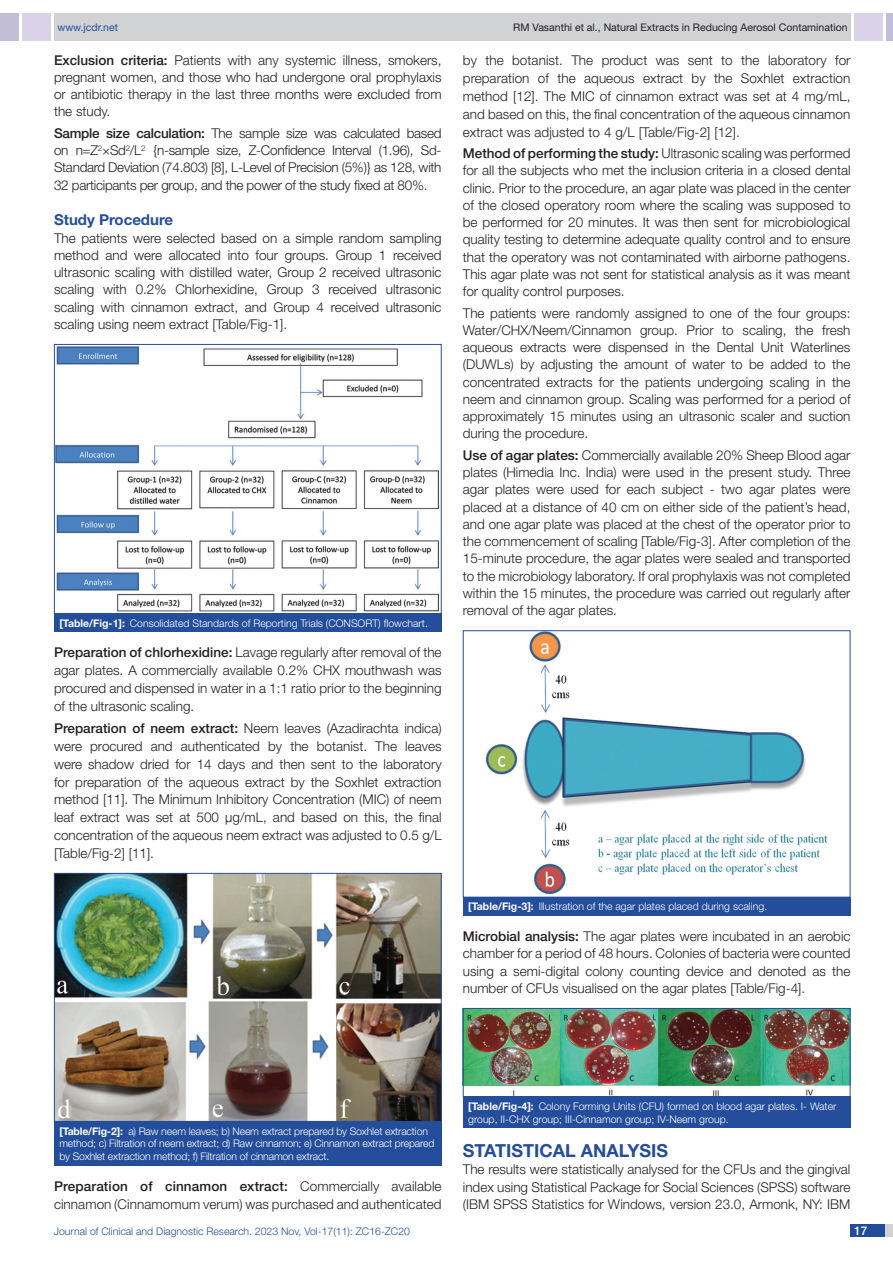
<style>
.page{position:relative;width:893px;height:1263px;background:#fff}
.page>*{position:absolute;margin:0;border:0;box-sizing:border-box;transform-origin:0 0}
.Heading{font:700 18px "Helvetica Neue";color:#244e9b}
.HEAD_2{font:700 15px "Helvetica Neue";color:#244e9b}
.Body_text{font:300 13.5px/17.2px "Helvetica Neue";color:#231f20;text-align:justify}
.t1{font:500 12px "Helvetica Neue";color:#fff}
.TABLE_FIG{font:300 10.5px/12.6px "Helvetica Neue";color:#fff}
.t2{font:300 10.5px "Helvetica Neue";color:#244e9b}
.t3{font:10.5px "Helvetica Neue";color:#231f20}
.t4{font:10.5px "Helvetica Neue";color:#244e9b}
.s1{font-weight:500}
.s2{font-weight:700}
</style>
<div class="page">
<div style="left:54px;top:13px;width:796px;height:28px;background:#d1d2d4"></div>
<div style="left:0;top:13px;width:19px;height:28px;background:#c2bed7"></div>
<div style="left:22px;top:13px;width:29px;height:28px;background:#d9d2e8"></div>
<div style="left:886px;top:13px;width:7px;height:28px;background:#c2bed7"></div>
<div style="left:854px;top:13px;width:29px;height:28px;background:#d9d2e8"></div>
<div style="left:850px;top:1224px;width:43px;height:13px;background:#d1d2d4"></div>
<div style="left:850px;top:1224px;width:35px;height:13px;background:#214c99"></div>
<img style="left:56px;top:346px;width:383px;height:266px">
<div style="left:54px;top:344px;width:388px;height:270px;border:1px solid #244e9b"></div>
<div style="left:54px;top:613px;width:388px;height:19px;background:#244e9b"></div>
<img style="left:56px;top:875px;width:384px;height:245px">
<div style="left:54px;top:873px;width:388px;height:249px;border:1px solid #244e9b"></div>
<div style="left:54px;top:1121px;width:388px;height:44px;background:#244e9b"></div>
<img style="left:485px;top:632px;width:343px;height:263px">
<div style="left:463px;top:630px;width:387px;height:267px;border:1px solid #244e9b"></div>
<div style="left:463px;top:897px;width:387px;height:19px;background:#244e9b"></div>
<img style="left:465px;top:1010px;width:383px;height:85px">
<div style="left:463px;top:1008px;width:387px;height:89px;border:1px solid #244e9b"></div>
<div style="left:463px;top:1096px;width:387px;height:32px;background:#244e9b"></div>
<p class="t4" style="left:57px;top:21px;width:62px">www.jcdr.net</p>
<p class="t3" style="left:513px;top:21px;width:336px">RM Vasanthi et al., Natural Extracts in Reducing Aerosol Contamination</p>
<p class="Body_text" style="left:54px;top:51px;width:389px"><span class="s1">Exclusion criteria:</span> Patients with any systemic illness, smokers, pregnant women, and those who had undergone oral prophylaxis or antibiotic therapy in the last three months were excluded from the study.</p>
<p class="Body_text" style="left:54px;top:124px;width:389px"><span class="s1">Sample size calculation:</span> The sample size was calculated based on n=Z<sup>2</sup>×Sd<sup>2</sup>/L<sup>2</sup> {n-sample size, Z-Confidence Interval (1.96), Sd-Standard Deviation (74.803) [8], L-Level of Precision (5%)} as 128, with 32 participants per group, and the power of the study fixed at 80%.</p>
<p class="HEAD_2" style="left:54px;top:211px;width:121px">Study Procedure</p>
<p class="Body_text" style="left:54px;top:229px;width:389px">The patients were selected based on a simple random sampling method and were allocated into four groups. Group 1 received ultrasonic scaling with distilled water, Group 2 received ultrasonic scaling with 0.2% Chlorhexidine, Group 3 received ultrasonic scaling with cinnamon extract, and Group 4 received ultrasonic scaling using neem extract [Table/Fig-1].</p>
<p class="TABLE_FIG" style="left:59px;top:616px;width:370px"><span class="s2">[Table/Fig-1]:</span> Consolidated Standards of Reporting Trials (CONSORT) flowchart.</p>
<p class="Body_text" style="left:54px;top:643px;width:389px;line-height:17.9px"><span class="s1">Preparation of chlorhexidine:</span> Lavage regularly after removal of the agar plates. A commercially available 0.2% CHX mouthwash was procured and dispensed in water in a 1:1 ratio prior to the beginning of the ultrasonic scaling.</p>
<p class="Body_text" style="left:54px;top:719px;width:389px;line-height:17.9px"><span class="s1">Preparation of neem extract:</span> Neem leaves (Azadirachta indica) were procured and authenticated by the botanist. The leaves were shadow dried for 14 days and then sent to the laboratory for preparation of the aqueous extract by the Soxhlet extraction method [11]. The Minimum Inhibitory Concentration (MIC) of neem leaf extract was set at 500 μg/mL, and based on this, the final concentration of the aqueous neem extract was adjusted to 0.5 g/L [Table/Fig-2] [11].</p>
<p class="Body_text" style="left:463px;top:51px;width:389px;line-height:18px">by the botanist. The product was sent to the laboratory for preparation of the aqueous extract by the Soxhlet extraction method [12]. The MIC of cinnamon extract was set at 4 mg/mL, and based on this, the final concentration of the aqueous cinnamon extract was adjusted to 4 g/L [Table/Fig-2] [12].</p>
<p class="Body_text" style="left:463px;top:144px;width:389px"><span class="s1">Method of performing the study:</span> Ultrasonic scaling was performed for all the subjects who met the inclusion criteria in a closed dental clinic. Prior to the procedure, an agar plate was placed in the center of the closed operatory room where the scaling was supposed to be performed for 20 minutes. It was then sent for microbiological quality testing to determine adequate quality control and to ensure that the operatory was not contaminated with airborne pathogens.<br>This agar plate was not sent for statistical analysis as it was meant for quality control purposes.</p>
<p class="Body_text" style="left:463px;top:304px;width:389px">The patients were randomly assigned to one of the four groups:<br>Water/CHX/Neem/Cinnamon group. Prior to scaling, the fresh aqueous extracts were dispensed in the Dental Unit Waterlines (DUWLs) by adjusting the amount of water to be added to the concentrated extracts for the patients undergoing scaling in the neem and cinnamon group. Scaling was performed for a period of approximately 15 minutes using an ultrasonic scaler and suction during the procedure.</p>
<p class="Body_text" style="left:463px;top:446px;width:389px"><span class="s1">Use of agar plates:</span> Commercially available 20% Sheep Blood agar plates (Himedia Inc. India) were used in the present study. Three agar plates were used for each subject - two agar plates were placed at a distance of 40 cm on either side of the patient’s head, and one agar plate was placed at the chest of the operator prior to the commencement of scaling [Table/Fig-3]. After completion of the 15-minute procedure, the agar plates were sealed and transported to the microbiology laboratory. If oral prophylaxis was not completed within the 15 minutes, the procedure was carried out regularly after removal of the agar plates.</p>
<p class="TABLE_FIG" style="left:468px;top:900px;width:301px"><span class="s2">[Table/Fig-3]:</span> Illustration of the agar plates placed during scaling.</p>
<p class="Body_text" style="left:463px;top:927px;width:389px"><span class="s1">Microbial analysis:</span> The agar plates were incubated in an aerobic chamber for a period of 48 hours. Colonies of bacteria were counted using a semi-digital colony counting device and denoted as the number of CFUs visualised on the agar plates [Table/Fig-4].</p>
<p class="TABLE_FIG" style="left:59px;top:1124px;width:377px"><span class="s2">[Table/Fig-2]:</span> a) Raw neem leaves; b) Neem extract prepared by Soxhlet extraction method; c) Filtration of neem extract; d) Raw cinnamon; e) Cinnamon extract prepared by Soxhlet extraction method; f) Filtration of cinnamon extract.</p>
<p class="Body_text" style="left:54px;top:1177px;width:389px;line-height:18px"><span class="s1">Preparation of cinnamon extract:</span> Commercially available cinnamon (Cinnamomum verum) was purchased and authenticated</p>
<p class="TABLE_FIG" style="left:468px;top:1100px;width:370px"><span class="s2">[Table/Fig-4]:</span> Colony Forming Units (CFU) formed on blood agar plates. I- Water group, II-CHX group; III-Cinnamon group; IV-Neem group.</p>
<p class="Heading" style="left:463px;top:1139px;width:207px">STATISTICAL ANALYSIS</p>
<p class="Body_text" style="left:463px;top:1160px;width:389px">The results were statistically analysed for the CFUs and the gingival index using Statistical Package for Social Sciences (SPSS) software (IBM SPSS Statistics for Windows, version 23.0, Armonk, NY: IBM</p>
<p class="t2" style="left:54px;top:1225px;width:358px">Journal of Clinical and Diagnostic Research. 2023 Nov, Vol-17(11): ZC16-ZC20</p>
<p class="t1" style="left:854px;top:1223px;width:15px">17</p>
</div>
